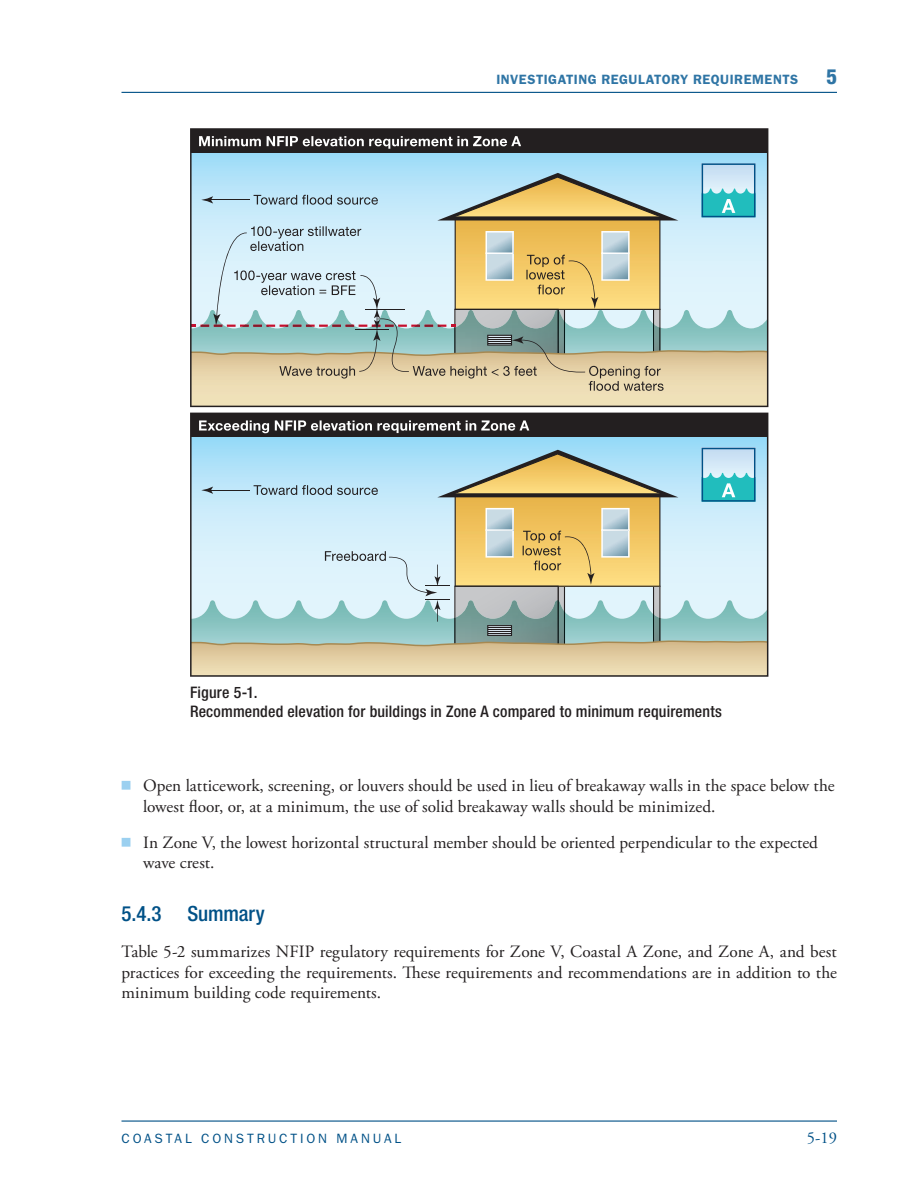
<style>
.page{position:relative;width:918px;height:1188px;background:#fff}
.page>*{position:absolute;margin:0;border:0;box-sizing:border-box;transform-origin:0 0}
.t1{font:500 condensed 21px "Helvetica Neue";letter-spacing:-.005em;color:#005187}
.t2{font:800 condensed 21px "Helvetica Neue";color:#2f75a5}
.Bullet_1{font:17.25px/20.7px "Adobe Garamond Pro";color:#231f20}
.Body{font:17.25px/20.7px "Adobe Garamond Pro";letter-spacing:.005em;color:#231f20;text-align:justify}
.t3{font:16.5px "Adobe Garamond Pro";color:#005187}
.Figure_Title{font:500 condensed 15.9px "Helvetica Neue";letter-spacing:.01em;color:#231f20}
.t4{font:600 13.5px "ITC Franklin Gothic Std";letter-spacing:.035em;color:#2f75a5}
.t5{font:13.5px "ITC Franklin Gothic Std";letter-spacing:.21em;color:#005187}
</style>
<div class="page">
<hr style="left:122px;top:1120px;width:715px;height:2px;background:#005187">
<hr style="left:122px;top:92px;width:715px;height:1px;background:#005187">
<svg style="left:190px;top:128px;width:578px;height:279px;background:#b6c2b6"></svg>
<svg style="left:190px;top:413px;width:578px;height:263px;background:#b5c5bb"></svg>
<p class="t4" style="left:496px;top:72px;width:304px">INVESTIGATING REGULATORY REQUIREMENTS</p>
<p class="t2" style="left:826px;top:64px;width:12px">5</p>
<p class="Figure_Title" style="left:190px;top:682px;width:69px">Figure 5-1.</p>
<p class="Figure_Title" style="left:190px;top:702px;width:533px">Recommended elevation for buildings in Zone A compared to minimum requirements</p>
<p class="Bullet_1" style="left:143px;top:776px;width:693px">Open latticework, screening, or louvers should be used in lieu of breakaway walls in the space below the lowest floor, or, at a minimum, the use of solid breakaway walls should be minimized.</p>
<p class="Bullet_1" style="left:143px;top:833px;width:676px">In Zone V, the lowest horizontal structural member should be oriented perpendicular to the expected wave crest.</p>
<h2 class="t1" style="left:122px;top:901px;width:145px">5.4.3 Summary</h2>
<p class="Body" style="left:122px;top:942px;width:717px">Table 5-2 summarizes NFIP regulatory requirements for Zone V, Coastal A Zone, and Zone A, and best practices for exceeding the requirements. These requirements and recommendations are in addition to the minimum building code requirements.</p>
<p class="t5" style="left:122px;top:1130px;width:281px">COASTAL CONSTRUCTION MANUAL</p>
<p class="t3" style="left:807px;top:1128px;width:32px">5-19</p>
</div>
